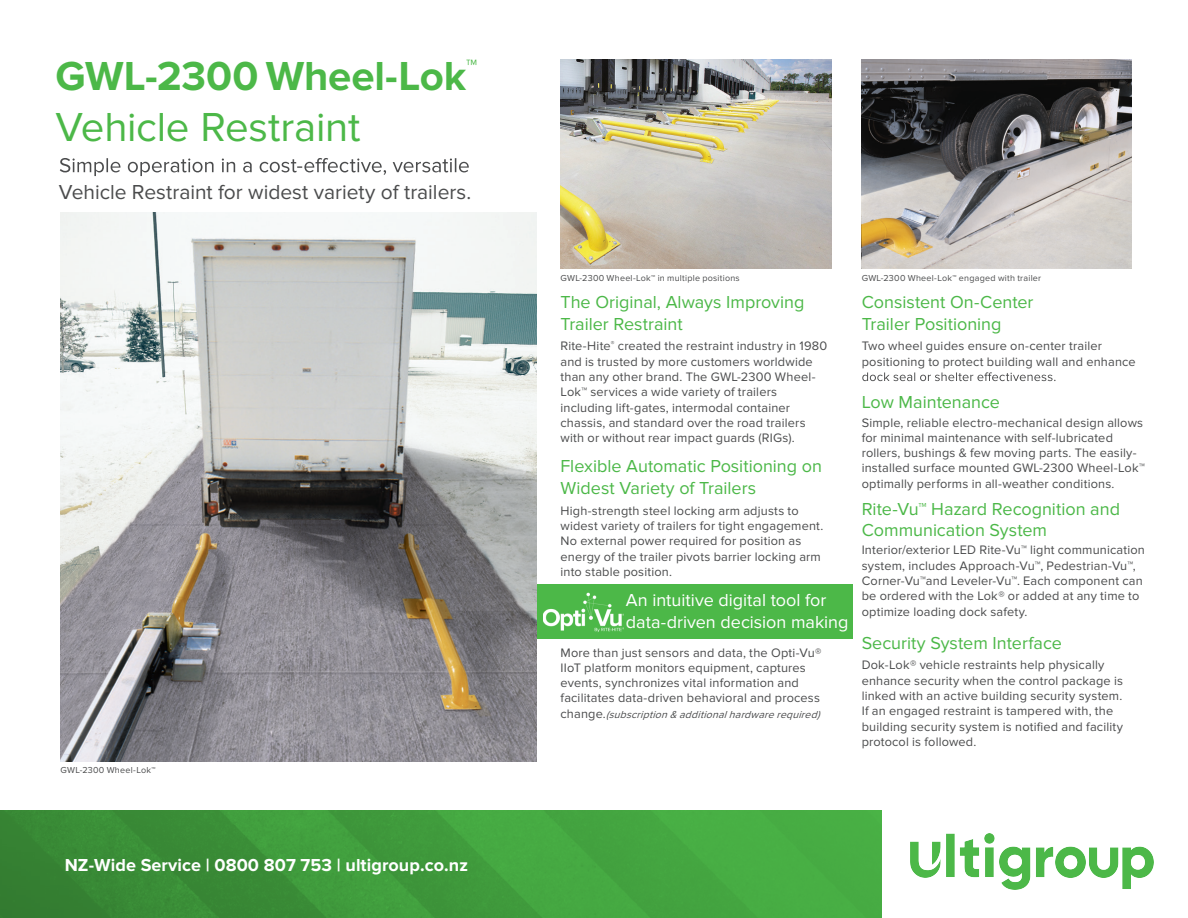
<style>
.page{position:relative;width:1188px;height:918px;background:#fff}
.page>*{position:absolute;margin:0;border:0;box-sizing:border-box;transform-origin:0 0}
.t1{font:700 42px/50.4px "Proxima Nova";letter-spacing:-.005em;color:#4cb848}
.t2{font:21px "Proxima Nova";color:#4b4c4d}
.t3{font:18px/21.6px "Proxima Nova";color:#4cb848}
.t4{font:18px/21.6px "Proxima Nova";color:#fff}
.t5{font:700 18px "Proxima Nova";letter-spacing:.005em;color:#fff}
.t6{font:700 16.5px "Proxima Nova";color:#fff}
.t7{font:12.75px/15.3px "Proxima Nova";letter-spacing:.015em;color:#4b4c4d}
.t8{font:italic 10.5px "Proxima Nova";color:#4b4c4d}
.t9{font:9px "Proxima Nova";letter-spacing:.025em;color:#4b4c4d}
.s1{font-weight:400}
.s2{font-style:normal;font-size:12.75px}
</style>
<div class="page">
<img style="left:862px;top:59px;width:269px;height:210px">
<svg style="left:60px;top:158px;width:409px;height:18px"></svg>
<svg style="left:862px;top:372px;width:194px;height:9px"></svg>
<img style="left:561px;top:59px;width:270px;height:210px">
<img style="left:0;top:810px;width:882px;height:108px">
<div style="left:511px;top:584px;width:342px;height:55px;background:#4cb848"></div>
<img style="left:543px;top:592px;width:80px;height:40px">
<img style="left:61px;top:212px;width:476px;height:550px">
<img style="left:910px;top:834px;width:243px;height:55px">
<h1 class="t1" style="left:56px;top:52px;width:423px">GWL-2300 Wheel-Lok<sup>™<br></sup><span class="s1">Vehicle Restraint</span></h1>
<h2 class="t2" style="left:59px;top:180px;width:414px">Vehicle Restraint for widest variety of trailers.</h2>
<p class="t9" style="left:61px;top:765px;width:96px">GWL-2300 Wheel-Lok™</p>
<p class="t6" style="left:65px;top:854px;width:225px">800-456-0600 <span class="s1">|</span> ritehite.com</p>
<h3 class="t5" style="left:65px;top:854px;width:405px">NZ-Wide Service | 0800 807 753 | ultigroup.co.nz</h3>
<p class="t9" style="left:561px;top:273px;width:181px">GWL-2300 Wheel-Lok™ in multiple positions</p>
<p class="t9" style="left:862px;top:273px;width:181px">GWL-2300 Wheel-Lok™ engaged with trailer</p>
<h3 class="t3" style="left:561px;top:292px;width:245px">The Original, Always Improving<br>Trailer Restraint</h3>
<p class="t7" style="left:561px;top:339px;width:268px">Rite-Hite<sup>®</sup> created the restraint industry in 1980 and is trusted by more customers worldwide than any other brand. The GWL-2300 Wheel-Lok™ services a wide variety of trailers including lift-gates, intermodal container chassis, and standard over the road trailers with or without rear impact guards (RIGs).</p>
<h3 class="t3" style="left:561px;top:456px;width:263px">Flexible Automatic Positioning on<br>Widest Variety of Trailers</h3>
<p class="t7" style="left:561px;top:503px;width:264px">High-strength steel locking arm adjusts to widest variety of trailers for tight engagement.<br>No external power required for position as energy of the trailer pivots barrier locking arm into stable position.</p>
<h3 class="t4" style="left:626px;top:590px;width:224px">An intuitive digital tool for data-driven decision making</h3>
<p class="t7" style="left:561px;top:646px;width:262px">More than just sensors and data, the Opti-Vu® IIoT platform monitors equipment, captures events, synchronizes vital information and facilitates data-driven behavioral and process</p>
<p class="t8" style="left:561px;top:708px;width:264px"><span class="s2">c h a n g e .</span> (subscription&amp;additionalhardwarerequired)</p>
<h3 class="t3" style="left:862px;top:292px;width:173px">Consistent On-Center<br>Trailer Positioning</h3>
<p class="t7" style="left:862px;top:339px;width:276px">Two wheel guides ensure on-center trailer positioning to protect building wall and enhance</p>
<h3 class="t3" style="left:862px;top:391px;width:140px">Low Maintenance</h3>
<p class="t7" style="left:862px;top:415px;width:285px">Simple, reliable electro-mechanical design allows for minimal maintenance with self-lubricated rollers, bushings &amp; few moving parts. The easily&shy;installed surface mounted GWL-2300 Wheel-Lok™ optimally performs in all-weather conditions.</p>
<h3 class="t3" style="left:862px;top:498px;width:260px">Rite-Vu™ Hazard Recognition and<br>Communication System</h3>
<p class="t7" style="left:862px;top:543px;width:285px">Interior/exterior LED Rite-Vu™ light communication system, includes Approach-Vu™, Pedestrian-Vu™, Corner-Vu™and Leveler-Vu™. Each component can be ordered with the Lok® or added at any time to optimize loading dock safety.</p>
<h3 class="t3" style="left:862px;top:632px;width:202px">Security System Interface</h3>
<p class="t7" style="left:862px;top:658px;width:263px">Dok-Lok® vehicle restraints help physically enhance security when the control package is linked with an active building security system.<br>If an engaged restraint is tampered with, the building security system is notified and facility protocol is followed.</p>
</div>
